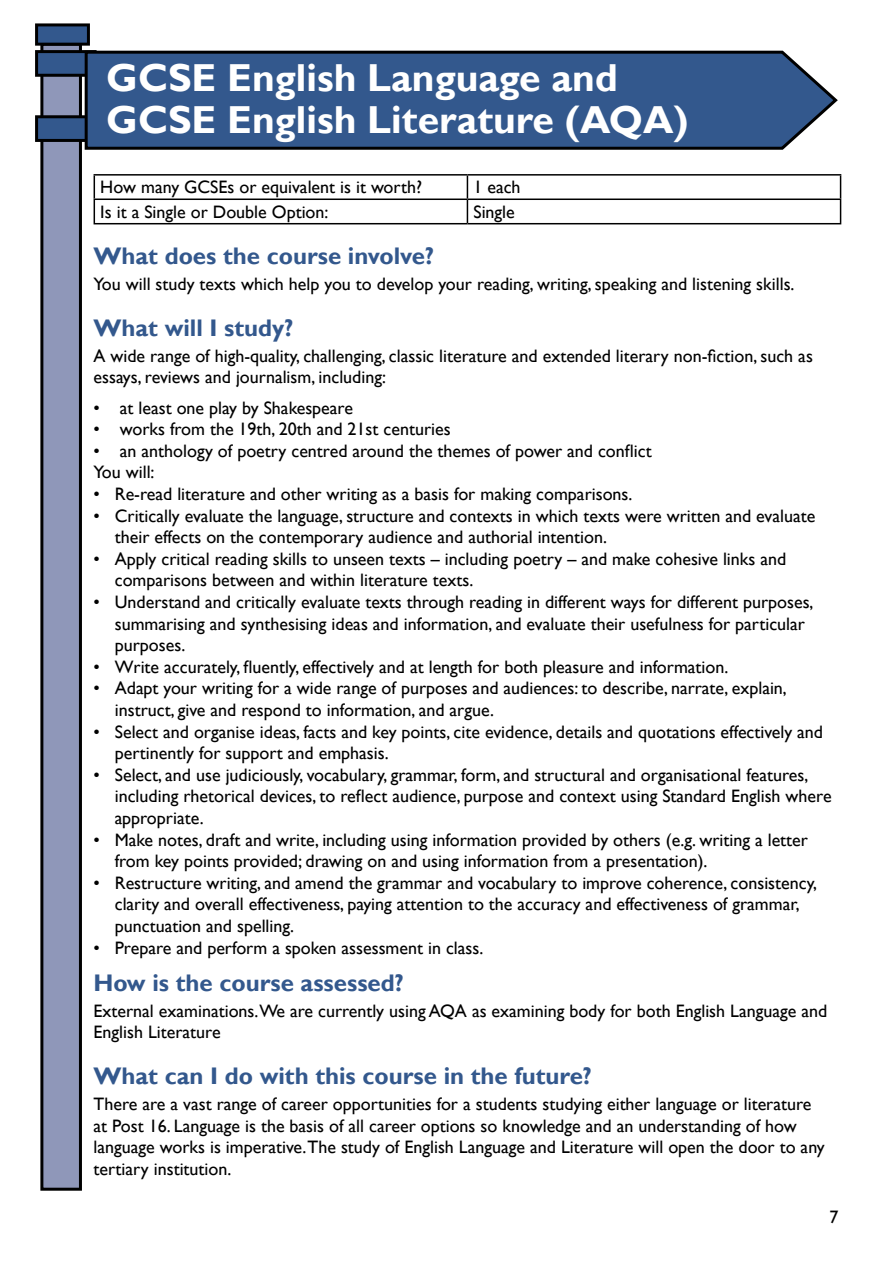
<style>
.page{position:relative;width:893px;height:1263px;background:#fff}
.page>*{position:absolute;margin:0;border:0;box-sizing:border-box;transform-origin:0 0}
.t1{font:700 39px/42px "Gill Sans";color:#fff}
.t2{font:700 24px "Gill Sans";color:#33588d}
.t3{font:18px/21.6px "Gill Sans";color:#000}
</style>
<div class="page">
<div style="left:42px;top:44px;width:38px;height:1145px;background:#8f97b9"></div>
<div style="left:40px;top:43px;width:42px;height:1148px;border:3px solid #000"></div>
<div style="left:37px;top:52px;width:58px;height:23px;background:#33588d"></div>
<div style="left:35px;top:50px;width:62px;height:27px;border:3px solid #000"></div>
<div style="left:37px;top:117px;width:58px;height:23px;background:#33588d"></div>
<div style="left:35px;top:115px;width:62px;height:27px;border:3px solid #000"></div>
<div style="left:37px;top:25px;width:51px;height:19px;background:#33588d"></div>
<div style="left:35px;top:23px;width:55px;height:23px;border:3px solid #000"></div>
<svg style="left:83px;top:50px;width:755px;height:100px;background:#385988"></svg>
<hr style="left:94px;top:174px;width:373px;height:2px;background:#000">
<hr style="left:467px;top:174px;width:374px;height:2px;background:#000">
<hr style="left:94px;top:198px;width:373px;height:2px;background:#000">
<svg style="left:94px;top:176px;width:1px;height:47px"></svg>
<hr style="left:467px;top:198px;width:374px;height:2px;background:#000">
<svg style="left:467px;top:176px;width:1px;height:47px"></svg>
<svg style="left:840px;top:176px;width:1px;height:47px"></svg>
<hr style="left:94px;top:223px;width:373px;height:1px;background:#000">
<hr style="left:467px;top:223px;width:374px;height:1px;background:#000">
<h1 class="t1" style="left:106px;top:58px;width:584px">GCSE English Language and<br>GCSE English Literature (AQA)</h1>
<p class="t3" style="left:100px;top:177px;width:323px">How many GCSEs or equivalent is it worth?</p>
<p class="t3" style="left:473px;top:177px;width:49px">1 each</p>
<p class="t3" style="left:100px;top:201px;width:230px">Is it a Single or Double Option:</p>
<p class="t3" style="left:473px;top:201px;width:43px">Single</p>
<h2 class="t2" style="left:94px;top:242px;width:342px">What does the course involve?</h2>
<p class="t3" style="left:94px;top:274px;width:702px">You will study texts which help you to develop your reading, writing, speaking and listening skills.</p>
<h2 class="t2" style="left:94px;top:313px;width:201px">What will I study?</h2>
<p class="t3" style="left:94px;top:345px;width:721px">A wide range of high-quality, challenging, classic literature and extended literary non-fiction, such as essays, reviews and journalism, including:</p>
<p class="t3" style="left:94px;top:397px;width:261px">• at least one play by Shakespeare</p>
<p class="t3" style="left:94px;top:419px;width:359px">• works from the 19th, 20th and 21st centuries</p>
<p class="t3" style="left:94px;top:440px;width:560px">• an anthology of poetry centred around the themes of power and conflict<br>You will:</p>
<p class="t3" style="left:94px;top:483px;width:540px">• Re-read literature and other writing as a basis for making comparisons.</p>
<p class="t3" style="left:115px;top:505px;width:702px;text-indent:-21px">• Critically evaluate the language, structure and contexts in which texts were written and evaluate their effects on the contemporary audience and authorial intention.</p>
<p class="t3" style="left:115px;top:548px;width:673px;text-indent:-21px">• Apply critical reading skills to unseen texts – including poetry – and make cohesive links and comparisons between and within literature texts.</p>
<p class="t3" style="left:115px;top:591px;width:700px;text-indent:-21px">• Understand and critically evaluate texts through reading in different ways for different purposes, summarising and synthesising ideas and information, and evaluate their usefulness for particular purposes.</p>
<p class="t3" style="left:94px;top:656px;width:636px">• Write accurately, fluently, effectively and at length for both pleasure and information.</p>
<p class="t3" style="left:115px;top:678px;width:674px;text-indent:-21px">• Adapt your writing for a wide range of purposes and audiences: to describe, narrate, explain, instruct, give and respond to information, and argue.</p>
<p class="t3" style="left:115px;top:721px;width:710px;text-indent:-21px">• Select and organise ideas, facts and key points, cite evidence, details and quotations effectively and pertinently for support and emphasis.</p>
<p class="t3" style="left:115px;top:764px;width:718px;text-indent:-21px">• Select, and use judiciously, vocabulary, grammar, form, and structural and organisational features, including rhetorical devices, to reflect audience, purpose and context using Standard English where appropriate.</p>
<p class="t3" style="left:115px;top:829px;width:695px;text-indent:-21px">• Make notes, draft and write, including using information provided by others (e.g. writing a letter from key points provided; drawing on and using information from a presentation).</p>
<p class="t3" style="left:115px;top:872px;width:704px;text-indent:-21px">• Restructure writing, and amend the grammar and vocabulary to improve coherence, consistency, clarity and overall effectiveness, paying attention to the accuracy and effectiveness of grammar, punctuation and spelling.</p>
<p class="t3" style="left:94px;top:937px;width:391px">• Prepare and perform a spoken assessment in class.</p>
<h2 class="t2" style="left:94px;top:968px;width:312px">How is the course assessed?</h2>
<p class="t3" style="left:94px;top:1000px;width:735px">External examinations.We are currently using AQA as examining body for both English Language and<br>English Literature</p>
<h2 class="t2" style="left:94px;top:1061px;width:500px">What can I do with this course in the future?</h2>
<p class="t3" style="left:94px;top:1093px;width:733px">There are a vast range of career opportunities for a students studying either language or literature at Post 16. Language is the basis of all career options so knowledge and an understanding of how language works is imperative.The study of English Language and Literature will open the door to any tertiary institution.</p>
<p class="t3" style="left:829px;top:1207px;width:10px">7</p>
</div>
